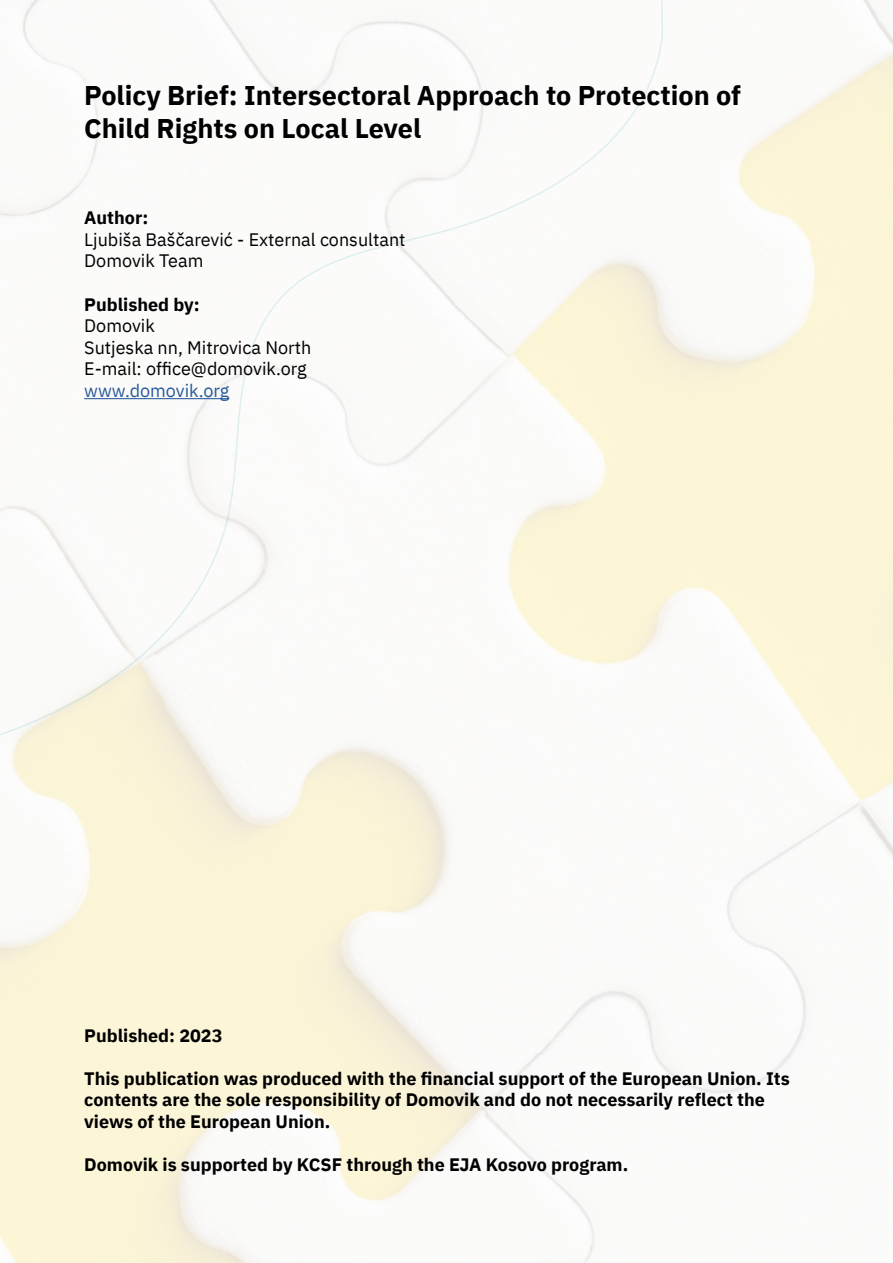
<style>
.page{position:relative;width:893px;height:1263px;background:#fff}
.page>*{position:absolute;margin:0;border:0;box-sizing:border-box;transform-origin:0 0}
.t1{font:700 27px/32.4px "IBM Plex Sans";color:#000}
.t2{font:700 18px/21.6px "IBM Plex Sans";color:#000}
.t3{font:18px/21.6px "IBM Plex Sans";color:#000}
.t4{font:18px "IBM Plex Sans";color:#275b9b}
</style>
<div class="page">
<img style="left:0;top:0;width:893px;height:1263px">
<hr style="left:84px;top:398px;width:145px;height:1px;background:#275b9b">
<h1 class="t1" style="left:84px;top:77px;width:658px">Policy Brief: Intersectoral Approach to Protection of<br>Child Rights on Local Level</h1>
<p class="t2" style="left:84px;top:205px;width:66px">Author:</p>
<p class="t3" style="left:84px;top:227px;width:323px">Ljubiša Baščarević - External consultant<br>Domovik Team</p>
<p class="t2" style="left:84px;top:292px;width:117px">Published by:</p>
<p class="t3" style="left:84px;top:313px;width:229px">Domovik<br>Sutjeska nn, Mitrovica North<br>E-mail: office@domovik.org</p>
<p class="t4" style="left:84px;top:377px;width:146px">www.domovik.org</p>
<p class="t2" style="left:84px;top:1023px;width:140px">Published: 2023</p>
<p class="t2" style="left:84px;top:1066px;width:707px">This publication was produced with the financial support of the European Union. Its contents are the sole responsibility of Domovik and do not necessarily reflect the views of the European Union.</p>
<p class="t2" style="left:84px;top:1152px;width:546px">Domovik is supported by KCSF through the EJA Kosovo program.</p>
</div>
